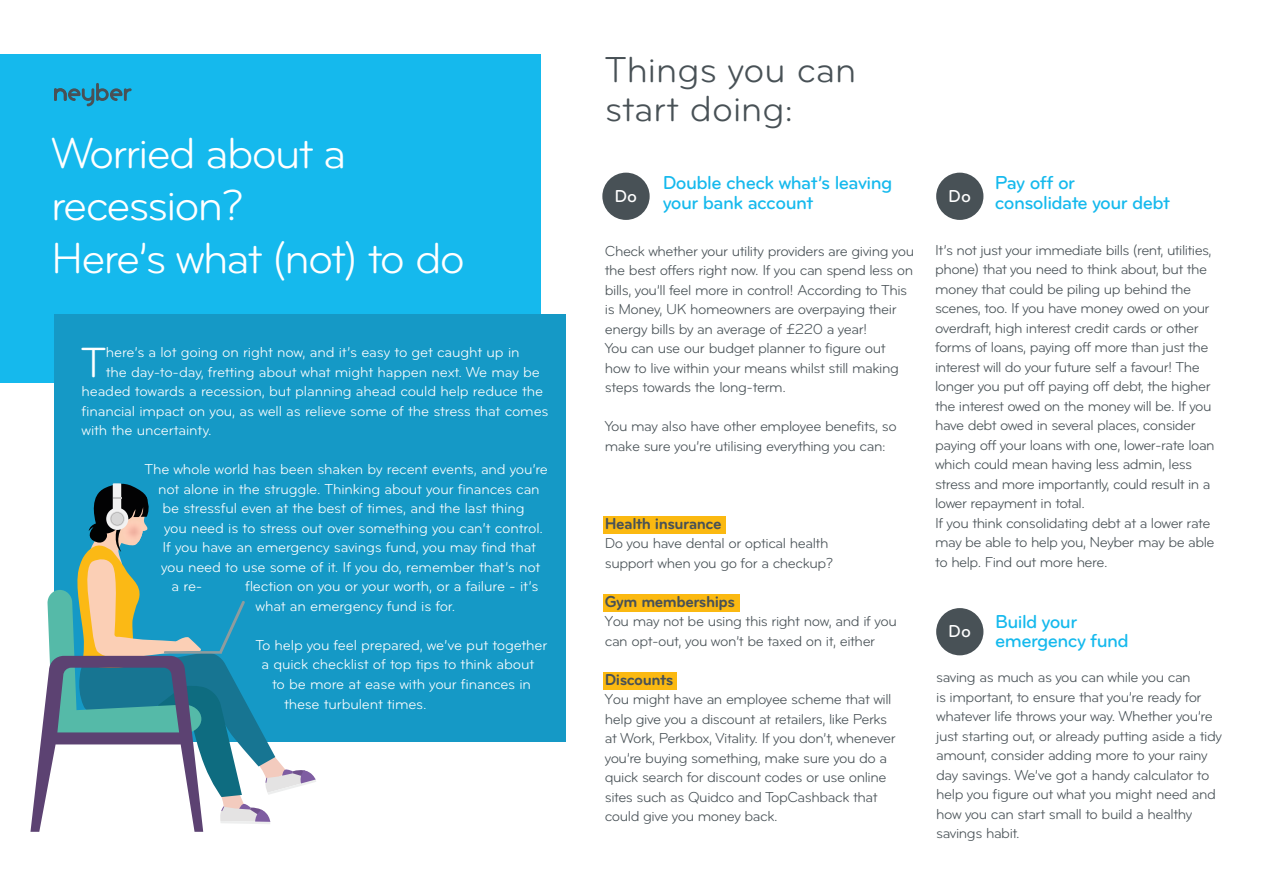
<style>
.page{position:relative;width:1263px;height:893px;background:#fff}
.page>*{position:absolute;margin:0;border:0;box-sizing:border-box;transform-origin:0 0}
.t1{font:45px/52.5px "Bryant Pro";letter-spacing:-.04em;color:#fff}
.t2{font:43.95px "Bryant Pro";color:#fff}
.t3{font:37.5px/39px "Bryant Pro";color:#485156}
.t4{font:500 19.5px/19.5px "Bryant Pro";letter-spacing:-.03em;color:#15b9ed}
.t5{font:500 18px "Bryant Pro";color:#fff}
.t6{font:700 16.5px "Bryant Pro";letter-spacing:-.03em;color:#485156}
.t7{font:15px/19.5px "Bryant Pro";letter-spacing:-.03em;color:#485156}
.t8{font:15px/19.5px "Bryant Pro";letter-spacing:-.01em;color:#fff}
</style>
<div class="page">
<div style="left:603px;top:594px;width:137px;height:18px;background:#fbb911"></div>
<div style="left:603px;top:672px;width:73px;height:18px;background:#fbb911"></div>
<div style="left:603px;top:517px;width:122px;height:17px;background:#fbb911"></div>
<div style="left:0;top:54px;width:540px;height:329px;background:#15b9ed"></div>
<div style="left:936px;top:608px;width:47px;height:47px;background:#485156;border-radius:50%"></div>
<div style="left:936px;top:173px;width:47px;height:47px;background:#485156;border-radius:50%"></div>
<div style="left:602px;top:173px;width:48px;height:47px;background:#485156;border-radius:50%"></div>
<svg style="left:54px;top:83px;width:78px;height:23px"></svg>
<div style="left:54px;top:315px;width:512px;height:427px;background:#1599c6"></div>
<svg style="left:30px;top:483px;width:286px;height:349px"></svg>
<h1 class="t1" style="left:51px;top:127px;width:415px">Worried about a recession?<br>Here’s what (not) to do</h1>
<h2 class="t2" style="left:81px;top:336px;width:27px">T</h2>
<p class="t8" style="left:106px;top:343px;width:415px">here’s a lot going on right now, and it’s easy to get caught up in</p>
<p class="t8" style="left:106px;top:362px;width:435px">the day-to-day, fretting about what might happen next. We may be</p>
<p class="t8" style="left:82px;top:382px;width:463px">headed towards a recession, but planning ahead could help reduce the</p>
<p class="t8" style="left:82px;top:401px;width:468px">financial impact on you, as well as relieve some of the stress that comes</p>
<p class="t8" style="left:82px;top:421px;width:132px">with the uncertainty.</p>
<p class="t8" style="left:145px;top:460px;width:405px">The whole world has been shaken by recent events, and you’re</p>
<p class="t8" style="left:158px;top:479px;width:383px">not alone in the struggle. Thinking about your finances can</p>
<p class="t8" style="left:163px;top:499px;width:364px">be stressful even at the best of times, and the last thing</p>
<p class="t8" style="left:164px;top:518px;width:380px">you need is to stress out over something you can’t control.</p>
<p class="t8" style="left:163px;top:538px;width:375px">If you have an emergency savings fund, you may find that</p>
<p class="t8" style="left:161px;top:557px;width:381px">you need to use some of it. If you do, remember that’s not</p>
<p class="t8" style="left:172px;top:577px;width:32px">a re-</p>
<p class="t8" style="left:256px;top:577px;width:284px;text-indent:-10px">flection on you or your worth, or a failure - it’s what an emergency fund is for.</p>
<p class="t8" style="left:256px;top:635px;width:293px">To help you feel prepared, we’ve put together</p>
<p class="t8" style="left:262px;top:655px;width:274px">a quick checklist of top tips to think about</p>
<p class="t8" style="left:272px;top:674px;width:260px">to be more at ease with your finances in</p>
<p class="t8" style="left:284px;top:694px;width:144px">these turbulent times.</p>
<h3 class="t3" style="left:605px;top:51px;width:253px">Things you can start doing:</h3>
<h3 class="t4" style="left:663px;top:173px;width:231px">Double check what’s leaving your bank account</h3>
<h3 class="t4" style="left:995px;top:173px;width:177px">Pay off or consolidate your debt</h3>
<p class="t7" style="left:605px;top:241px;width:311px">Check whether your utility providers are giving you the best offers right now. If you can spend less on bills, you’ll feel more in control! According to This is Money, UK homeowners are overpaying their energy bills by an average of £220 a year!<br>You can use our budget planner to figure out how to live within your means whilst still making steps towards the long-term.</p>
<p class="t7" style="left:605px;top:417px;width:293px">You may also have other employee benefits, so make sure you’re utilising everything you can:</p>
<p class="t5" style="left:614px;top:185px;width:24px">Do</p>
<p class="t5" style="left:948px;top:185px;width:24px">Do</p>
<p class="t7" style="left:935px;top:240px;width:281px">It’s not just your immediate bills (rent, utilities, phone) that you need to think about, but the money that could be piling up behind the scenes, too. If you have money owed on your overdraft, high interest credit cards or other forms of loans, paying off more than just the interest will do your future self a favour! The longer you put off paying off debt, the higher the interest owed on the money will be. If you have debt owed in several places, consider paying off your loans with one, lower-rate loan which could mean having less admin, less stress and more importantly, could result in a lower repayment in total.<br>If you think consolidating debt at a lower rate may be able to help you, Neyber may be able to help. Find out more here.</p>
<p class="t6" style="left:605px;top:513px;width:118px">Health insurance</p>
<p class="t7" style="left:605px;top:533px;width:230px">Do you have dental or optical health support when you go for a checkup?</p>
<p class="t6" style="left:605px;top:591px;width:132px">Gym memberships</p>
<p class="t7" style="left:605px;top:612px;width:293px">You may not be using this right now, and if you can opt-out, you won’t be taxed on it, either</p>
<p class="t6" style="left:605px;top:669px;width:70px">Discounts</p>
<p class="t7" style="left:605px;top:689px;width:292px">You might have an employee scheme that will help give you a discount at retailers, like Perks at Work, Perkbox, Vitality. If you don’t, whenever you’re buying something, make sure you do a quick search for discount codes or use online sites such as Quidco and TopCashback that could give you money back.</p>
<h3 class="t4" style="left:995px;top:611px;width:135px">Build your emergency fund</h3>
<p class="t5" style="left:948px;top:620px;width:24px">Do</p>
<p class="t7" style="left:936px;top:667px;width:287px">saving as much as you can while you can<br>is important, to ensure that you’re ready for whatever life throws your way. Whether you’re just starting out, or already putting aside a tidy amount, consider adding more to your rainy day savings. We’ve got a handy calculator to help you figure out what you might need and how you can start small to build a healthy savings habit.</p>
</div>
